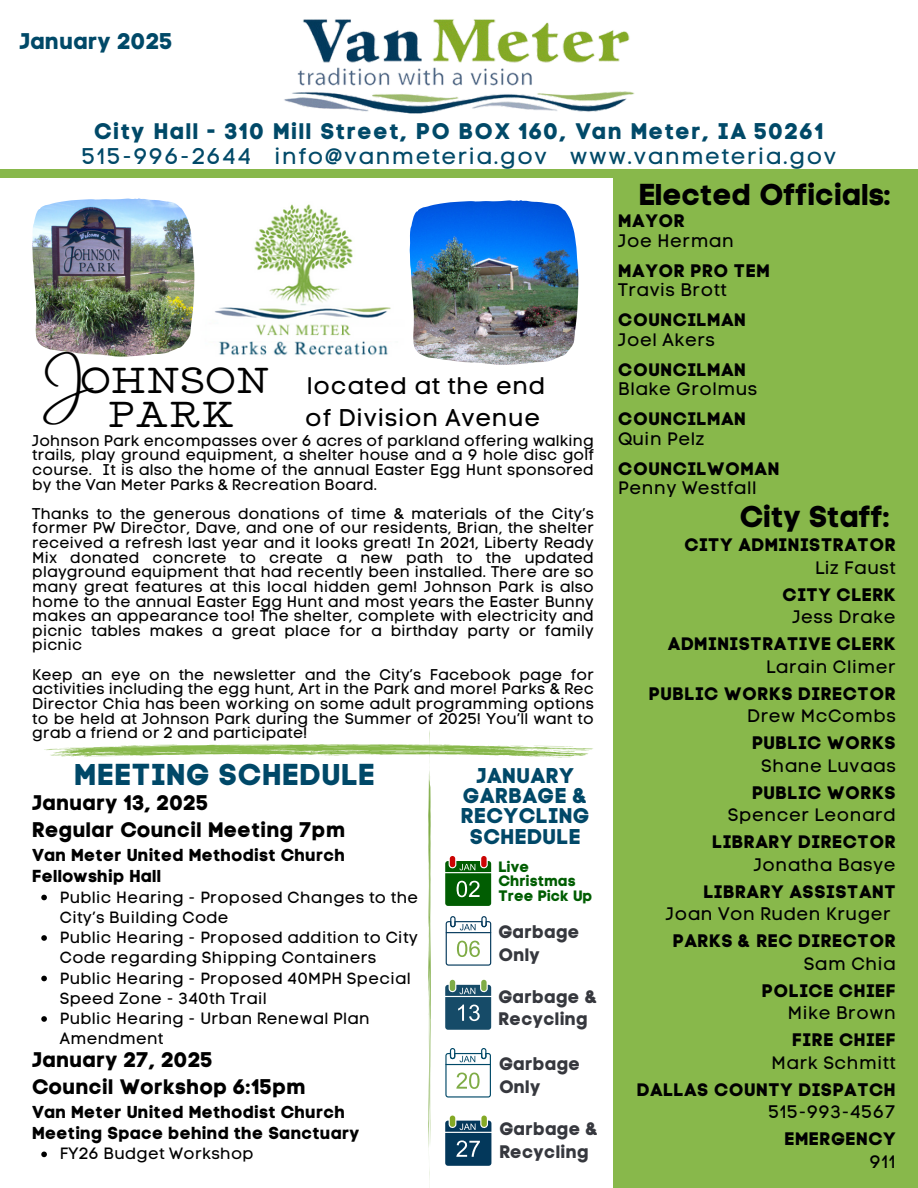
<style>
.page{position:relative;width:918px;height:1188px;background:#fff}
.page>*{position:absolute;margin:0;border:0;box-sizing:border-box;transform-origin:0 0}
.t1{font:36px "MADE Waffle Slab";color:#000}
.t2{font:36px "Amsterdam Three";color:#000}
.t3{font:30px "Code Pro Bold LC";color:#000001}
.t4{font:30px "Code Pro Bold LC";letter-spacing:.02em;color:#004868}
.t5{font:24px/32.7px "Code Pro Normal LC";letter-spacing:.03em;color:#000}
.t6{font:22.5px/24.8px "Code Pro Normal LC";letter-spacing:.07em;color:#004968;text-align:center}
.t7{font:22.5px "Code Pro Bold LC";letter-spacing:.02em;color:#004968}
.t8{font:21.3px/20.2px "Code Pro Bold LC";letter-spacing:.02em;color:#004868;text-align:center}
.t9{font:21px "Code Pro Bold LC";letter-spacing:.02em;color:#000}
.t10{font:18px "Code Pro Bold LC";letter-spacing:.03em;color:#000001}
.t11{font:18px "Code Pro Normal LC";letter-spacing:.03em;color:#000001}
.t12{font:18px/22.5px "Code Pro Bold LC";letter-spacing:.02em;color:#36383e}
.t13{font:17.25px "Code Pro Bold LC";letter-spacing:.02em;color:#000}
.t14{font:16.2px/20.2px "Code Pro Normal LC";letter-spacing:.02em;color:#000}
.t15{font:15.45px/14.7px "Code Pro Normal LC";letter-spacing:.01em;color:#000;text-align:justify}
.t16{font:15px "Code Pro Bold LC";letter-spacing:.01em;color:#015d02}
.s1{font-family:"Code Pro Bold LC"}
</style>
<div class="page">
<div style="left:613px;top:169px;width:305px;height:1019px;background:#88b84b"></div>
<div style="left:0;top:169px;width:640px;height:9px;background:#88b84b"></div>
<img style="left:284px;top:19px;width:351px;height:95px">
<img style="left:194px;top:204px;width:216px;height:152px">
<img style="left:32px;top:198px;width:162px;height:159px">
<img style="left:410px;top:200px;width:168px;height:165px">
<svg style="left:41px;top:730px;width:552px;height:458px"></svg>
<p class="t7" style="left:19px;top:27px;width:155px">January 2025</p>
<p class="t6" style="left:82px;top:119px;width:756px"><span class="s1">City Hall - 310 Mill Street, PO BOX 160, Van Meter, IA 50261<br></span>515-996-2644 info@vanmeteria.gov www.vanmeteria.gov</p>
<p class="t2" style="left:48px;top:364px;width:45px">J</p>
<p class="t1" style="left:80px;top:357px;width:191px">OHNSON</p>
<p class="t1" style="left:108px;top:392px;width:128px">PARK</p>
<p class="t5" style="left:305px;top:369px;width:241px">located at the end of Division Avenue</p>
<p class="t15" style="left:32px;top:433px;width:563px">Johnson Park encompasses over 6 acres of parkland offering walking trails, play ground equipment, a shelter house and a 9 hole disc golf course. It is also the home of the annual Easter Egg Hunt sponsored by the Van Meter Parks &amp; Recreation Board.</p>
<p class="t15" style="left:32px;top:506px;width:563px">Thanks to the generous donations of time &amp; materials of the City’s former PW Director, Dave, and one of our residents, Brian, the shelter received a refresh last year and it looks great! In 2021, Liberty Ready Mix donated concrete to create a new path to the updated playground equipment that had recently been installed. There are so many great features at this local hidden gem! Johnson Park is also home to the annual Easter Egg Hunt and most years the Easter Bunny makes an appearance too! The shelter, complete with electricity and picnic tables makes a great place for a birthday party or family picnic</p>
<p class="t15" style="left:32px;top:667px;width:563px">Keep an eye on the newsletter and the City’s Facebook page for activities including the egg hunt, Art in the Park and more! Parks &amp; Rec Director Chia has been working on some adult programming options to be held at Johnson Park during the Summer of 2025! You’ll want to grab a friend or 2 and participate!</p>
<p class="t4" style="left:74px;top:756px;width:302px">MEETING SCHEDULE</p>
<h1 class="t9" style="left:32px;top:790px;width:178px">January 13, 2025</h1>
<p class="t9" style="left:32px;top:817px;width:315px">Regular Council Meeting 7pm</p>
<p class="t13" style="left:32px;top:845px;width:314px">Van Meter United Methodist Church</p>
<p class="t13" style="left:32px;top:866px;width:131px">Fellowship Hall</p>
<p class="t14" style="left:60px;top:887px;width:360px">Public Hearing - Proposed Changes to the<br>City’s Building Code</p>
<p class="t14" style="left:60px;top:927px;width:360px">Public Hearing - Proposed addition to City<br>Code regarding Shipping Containers</p>
<h2 class="t14" style="left:60px;top:968px;width:352px">Public Hearing - Proposed 40MPH Special<br>Speed Zone - 340th Trail</h2>
<h6 class="t14" style="left:60px;top:1008px;width:311px">Public Hearing - Urban Renewal Plan<br>Amendment</h6>
<h4 class="t9" style="left:32px;top:1047px;width:182px">January 27, 2025</h4>
<p class="t9" style="left:32px;top:1074px;width:275px">Council Workshop 6:15pm</p>
<h5 class="t13" style="left:32px;top:1101px;width:314px">Van Meter United Methodist Church</h5>
<p class="t13" style="left:32px;top:1123px;width:329px">Meeting Space behind the Sanctuary</p>
<p class="t14" style="left:60px;top:1144px;width:195px">FY26 Budget Workshop</p>
<h5 class="t8" style="left:461px;top:765px;width:130px">JANUARY<br>GARBAGE &amp;<br>RECYCLING<br>SCHEDULE</h5>
<p class="t16" style="left:498px;top:858px;width:32px">Live</p>
<p class="t16" style="left:498px;top:872px;width:79px">Christmas</p>
<p class="t16" style="left:498px;top:887px;width:96px">Tree Pick Up</p>
<p class="t12" style="left:498px;top:921px;width:83px">Garbage</p>
<p class="t12" style="left:498px;top:943px;width:43px">Only</p>
<p class="t12" style="left:498px;top:985px;width:101px">Garbage &amp;<br>Recycling</p>
<p class="t12" style="left:499px;top:1053px;width:83px">Garbage</p>
<p class="t12" style="left:499px;top:1075px;width:43px">Only</p>
<p class="t12" style="left:499px;top:1118px;width:101px">Garbage &amp;<br>Recycling</p>
<p class="t3" style="left:639px;top:177px;width:254px">Elected Officials:</p>
<p class="t10" style="left:618px;top:210px;width:68px">MAYOR</p>
<p class="t10" style="left:618px;top:259px;width:153px">MAYOR PRO TEM</p>
<p class="t10" style="left:618px;top:309px;width:129px">COUNCILMAN</p>
<p class="t10" style="left:618px;top:358px;width:129px">COUNCILMAN</p>
<p class="t10" style="left:618px;top:408px;width:129px">COUNCILMAN</p>
<p class="t10" style="left:618px;top:457px;width:162px">COUNCILWOMAN</p>
<p class="t11" style="left:618px;top:230px;width:117px">Joe Herman</p>
<p class="t11" style="left:618px;top:279px;width:110px">Travis Brott</p>
<p class="t11" style="left:618px;top:329px;width:98px">Joel Akers</p>
<p class="t11" style="left:618px;top:378px;width:140px">Blake Grolmus</p>
<p class="t11" style="left:618px;top:428px;width:88px">Quin Pelz</p>
<p class="t11" style="left:618px;top:477px;width:140px">Penny Westfall</p>
<p class="t3" style="left:740px;top:498px;width:152px">City Staff:</p>
<p class="t11" style="left:815px;top:556px;width:82px">Liz Faust</p>
<p class="t11" style="left:792px;top:606px;width:105px">Jess Drake</p>
<p class="t11" style="left:766px;top:655px;width:131px">Larain Climer</p>
<p class="t11" style="left:747px;top:705px;width:150px">Drew McCombs</p>
<p class="t11" style="left:761px;top:754px;width:136px">Shane Luvaas</p>
<p class="t11" style="left:728px;top:804px;width:169px">Spencer Leonard</p>
<p class="t11" style="left:754px;top:853px;width:144px">Jonatha Basye</p>
<p class="t11" style="left:666px;top:903px;width:226px">Joan Von Ruden Kruger</p>
<p class="t11" style="left:804px;top:952px;width:94px">Sam Chia</p>
<p class="t11" style="left:788px;top:1002px;width:109px">Mike Brown</p>
<p class="t11" style="left:772px;top:1051px;width:126px">Mark Schmitt</p>
<p class="t11" style="left:768px;top:1101px;width:129px">515-993-4567</p>
<h1 class="t11" style="left:870px;top:1150px;width:27px">911</h1>
<p class="t10" style="left:684px;top:534px;width:213px">CITY ADMINISTRATOR</p>
<p class="t10" style="left:783px;top:583px;width:115px">CITY CLERK</p>
<p class="t10" style="left:668px;top:633px;width:229px">ADMINISTRATIVE CLERK</p>
<p class="t10" style="left:649px;top:682px;width:248px">PUBLIC WORKS DIRECTOR</p>
<p class="t10" style="left:752px;top:732px;width:145px">PUBLIC WORKS</p>
<h3 class="t10" style="left:752px;top:781px;width:145px">PUBLIC WORKS</h3>
<p class="t10" style="left:712px;top:831px;width:185px">LIBRARY DIRECTOR</p>
<p class="t10" style="left:703px;top:880px;width:194px">LIBRARY ASSISTANT</p>
<p class="t10" style="left:673px;top:930px;width:224px">PARKS &amp; REC DIRECTOR</p>
<p class="t10" style="left:762px;top:979px;width:135px">POLICE CHIEF</p>
<p class="t10" style="left:792px;top:1029px;width:105px">FIRE CHIEF</p>
<p class="t10" style="left:637px;top:1078px;width:260px">DALLAS COUNTY DISPATCH</p>
<p class="t10" style="left:784px;top:1128px;width:113px">EMERGENCY</p>
</div>
